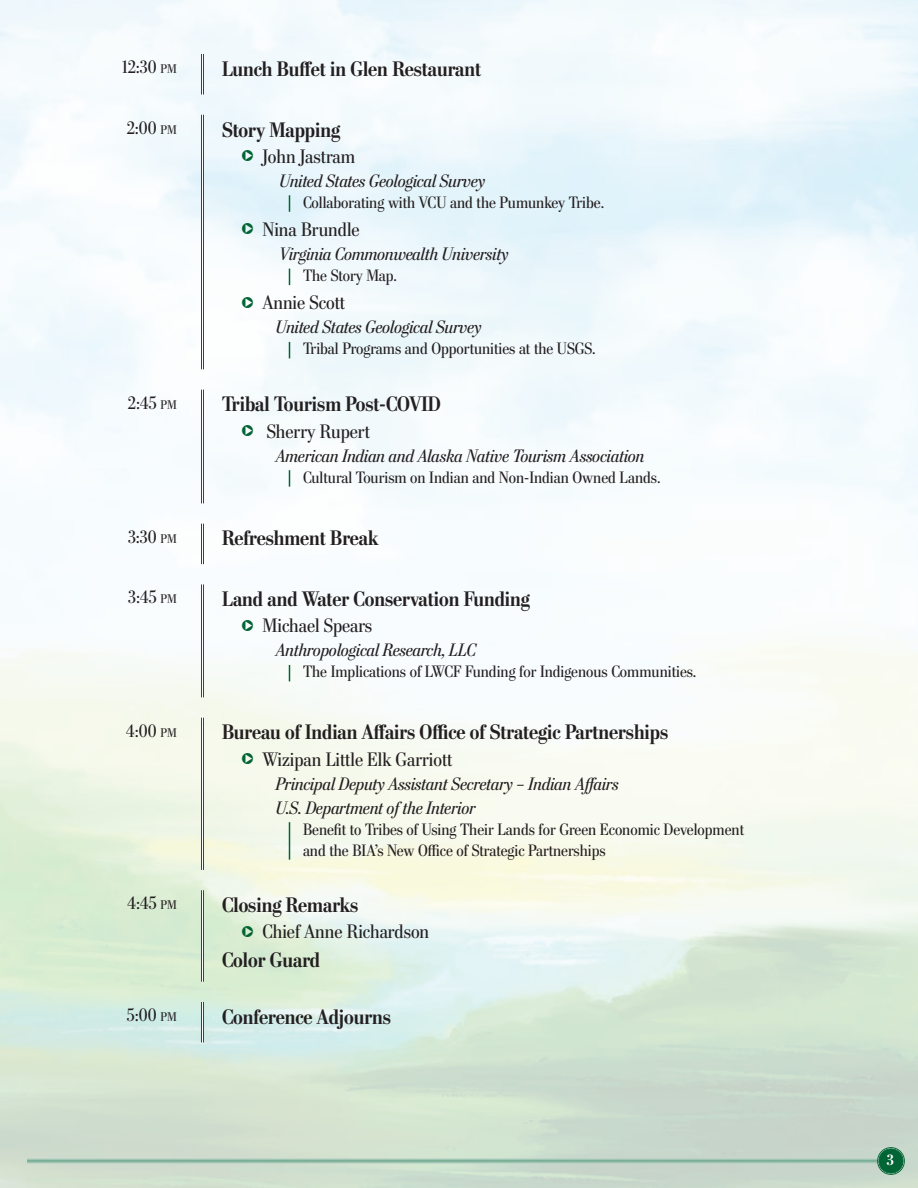
<style>
.page{position:relative;width:918px;height:1188px;background:#fff}
.page>*{position:absolute;margin:0;border:0;box-sizing:border-box;transform-origin:0 0}
.t1{font:700 21px "Stilson";color:#231f20}
.t2{font:19.5px "Stilson";color:#231f20}
.t3{font:italic 18px/24px "Stilson";color:#231f20}
.t4{font:18px "Stilson";color:#231f20}
.t5{font:16.5px/21px "Stilson";color:#231f20}
.t6{font:700 15px "Stilson";color:#fff}
.s1{font-size:12.6px}
</style>
<div class="page">
<img style="left:0;top:0;width:918px;height:1188px">
<hr style="left:27px;top:1159px;width:864px;height:4px;background:#7daf97">
<hr style="left:27px;top:1159px;width:864px;height:1px;background:#fff">
<hr style="left:27px;top:1161px;width:864px;height:1px;background:#fff">
<hr style="left:27px;top:1162px;width:864px;height:1px;background:#fff">
<div style="left:878px;top:1148px;width:26px;height:26px;background:#006434;border-radius:50%"></div>
<div style="left:878px;top:1148px;width:26px;height:26px;border:2px solid #fff;border-radius:50%"></div>
<div style="left:877px;top:1147px;width:28px;height:28px;border:1px solid #006434;border-radius:50%"></div>
<div style="left:879px;top:1149px;width:24px;height:24px;border:1px solid #006434;border-radius:50%"></div>
<hr style="left:201px;top:54px;width:3px;height:40px;background:#fff">
<hr style="left:201px;top:115px;width:3px;height:254px;background:#fff">
<hr style="left:201px;top:390px;width:3px;height:113px;background:#fff">
<hr style="left:201px;top:524px;width:3px;height:40px;background:#fff">
<hr style="left:201px;top:584px;width:3px;height:113px;background:#fff">
<hr style="left:201px;top:718px;width:3px;height:152px;background:#fff">
<hr style="left:201px;top:890px;width:3px;height:92px;background:#fff">
<hr style="left:201px;top:1002px;width:3px;height:40px;background:#fff">
<hr style="left:201px;top:54px;width:1px;height:40px;background:#006434">
<hr style="left:203px;top:54px;width:1px;height:40px;background:#006434">
<hr style="left:201px;top:115px;width:1px;height:254px;background:#006434">
<hr style="left:203px;top:115px;width:1px;height:254px;background:#006434">
<hr style="left:201px;top:390px;width:1px;height:113px;background:#006434">
<hr style="left:203px;top:390px;width:1px;height:113px;background:#006434">
<hr style="left:201px;top:524px;width:1px;height:40px;background:#006434">
<hr style="left:203px;top:524px;width:1px;height:40px;background:#006434">
<hr style="left:201px;top:584px;width:1px;height:113px;background:#006434">
<hr style="left:203px;top:584px;width:1px;height:113px;background:#006434">
<hr style="left:201px;top:718px;width:1px;height:152px;background:#006434">
<hr style="left:203px;top:718px;width:1px;height:152px;background:#006434">
<hr style="left:201px;top:890px;width:1px;height:92px;background:#006434">
<hr style="left:203px;top:890px;width:1px;height:92px;background:#006434">
<hr style="left:201px;top:1002px;width:1px;height:40px;background:#006434">
<hr style="left:203px;top:1002px;width:1px;height:40px;background:#006434">
<svg style="left:289px;top:195px;width:1px;height:17px"></svg>
<svg style="left:289px;top:269px;width:1px;height:16px"></svg>
<svg style="left:289px;top:342px;width:1px;height:16px"></svg>
<svg style="left:289px;top:470px;width:1px;height:17px"></svg>
<svg style="left:289px;top:665px;width:1px;height:16px"></svg>
<hr style="left:289px;top:822px;width:1px;height:38px;background:#006434">
<svg style="left:242px;top:150px;width:11px;height:11px"></svg>
<svg style="left:242px;top:224px;width:11px;height:10px"></svg>
<svg style="left:242px;top:297px;width:11px;height:11px"></svg>
<svg style="left:242px;top:425px;width:11px;height:11px"></svg>
<svg style="left:242px;top:620px;width:11px;height:11px"></svg>
<svg style="left:242px;top:753px;width:11px;height:11px"></svg>
<svg style="left:242px;top:926px;width:11px;height:11px"></svg>
<p class="t4" style="left:122px;top:56px;width:56px">12:30 <span class="s1">PM</span></p>
<p class="t1" style="left:222px;top:56px;width:261px">Lunch Buffet in Glen Restaurant</p>
<p class="t4" style="left:127px;top:117px;width:52px">2:00 <span class="s1">PM</span></p>
<p class="t1" style="left:222px;top:117px;width:120px">Story Mapping</p>
<p class="t2" style="left:262px;top:145px;width:94px">John Jastram</p>
<p class="t3" style="left:280px;top:169px;width:207px">United States Geological Survey</p>
<p class="t5" style="left:303px;top:192px;width:303px">Collaborating with VCU and the Pumunkey Tribe.</p>
<p class="t2" style="left:262px;top:218px;width:99px">Nina Brundle</p>
<p class="t3" style="left:280px;top:242px;width:231px">Virginia Commonwealth University</p>
<p class="t5" style="left:303px;top:265px;width:95px">The Story Map.</p>
<p class="t2" style="left:262px;top:291px;width:84px">Annie Scott</p>
<p class="t3" style="left:276px;top:315px;width:207px">United States Geological Survey</p>
<p class="t5" style="left:303px;top:338px;width:294px">Tribal Programs and Opportunities at the USGS.</p>
<p class="t4" style="left:128px;top:392px;width:50px">2:45 <span class="s1">PM</span></p>
<p class="t1" style="left:222px;top:392px;width:220px">Tribal Tourism Post-COVID</p>
<p class="t2" style="left:267px;top:419px;width:105px">Sherry Rupert</p>
<p class="t3" style="left:276px;top:444px;width:370px">American Indian and Alaska Native Tourism Association</p>
<p class="t5" style="left:303px;top:466px;width:359px">Cultural Tourism on Indian and Non-Indian Owned Lands.</p>
<p class="t4" style="left:128px;top:526px;width:50px">3:30 <span class="s1">PM</span></p>
<p class="t1" style="left:222px;top:526px;width:158px">Refreshment Break</p>
<p class="t4" style="left:128px;top:587px;width:50px">3:45 <span class="s1">PM</span></p>
<p class="t1" style="left:222px;top:587px;width:310px">Land and Water Conservation Funding</p>
<p class="t2" style="left:262px;top:614px;width:111px">Michael Spears</p>
<p class="t3" style="left:276px;top:638px;width:202px">Anthropological Research, LLC</p>
<p class="t5" style="left:303px;top:661px;width:395px">The Implications of LWCF Funding for Indigenous Communities.</p>
<p class="t4" style="left:126px;top:720px;width:52px">4:00 <span class="s1">PM</span></p>
<p class="t1" style="left:222px;top:720px;width:448px">Bureau of Indian Affairs Office of Strategic Partnerships</p>
<p class="t2" style="left:262px;top:748px;width:191px">Wizipan Little Elk Garriott</p>
<p class="t3" style="left:276px;top:772px;width:345px">Principal Deputy Assistant Secretary – Indian Affairs<br>U.S. Department of the Interior</p>
<p class="t5" style="left:303px;top:819px;width:443px">Benefit to Tribes of Using Their Lands for Green Economic Development and the BIA’s New Office of Strategic Partnerships</p>
<p class="t4" style="left:128px;top:892px;width:51px">4:45 <span class="s1">PM</span></p>
<p class="t1" style="left:222px;top:892px;width:138px">Closing Remarks</p>
<p class="t2" style="left:262px;top:920px;width:168px">Chief Anne Richardson</p>
<p class="t1" style="left:222px;top:948px;width:100px">Color Guard</p>
<p class="t4" style="left:127px;top:1004px;width:51px">5:00 <span class="s1">PM</span></p>
<p class="t1" style="left:222px;top:1004px;width:171px">Conference Adjourns</p>
<p class="t6" style="left:887px;top:1151px;width:8px">3</p>
</div>
